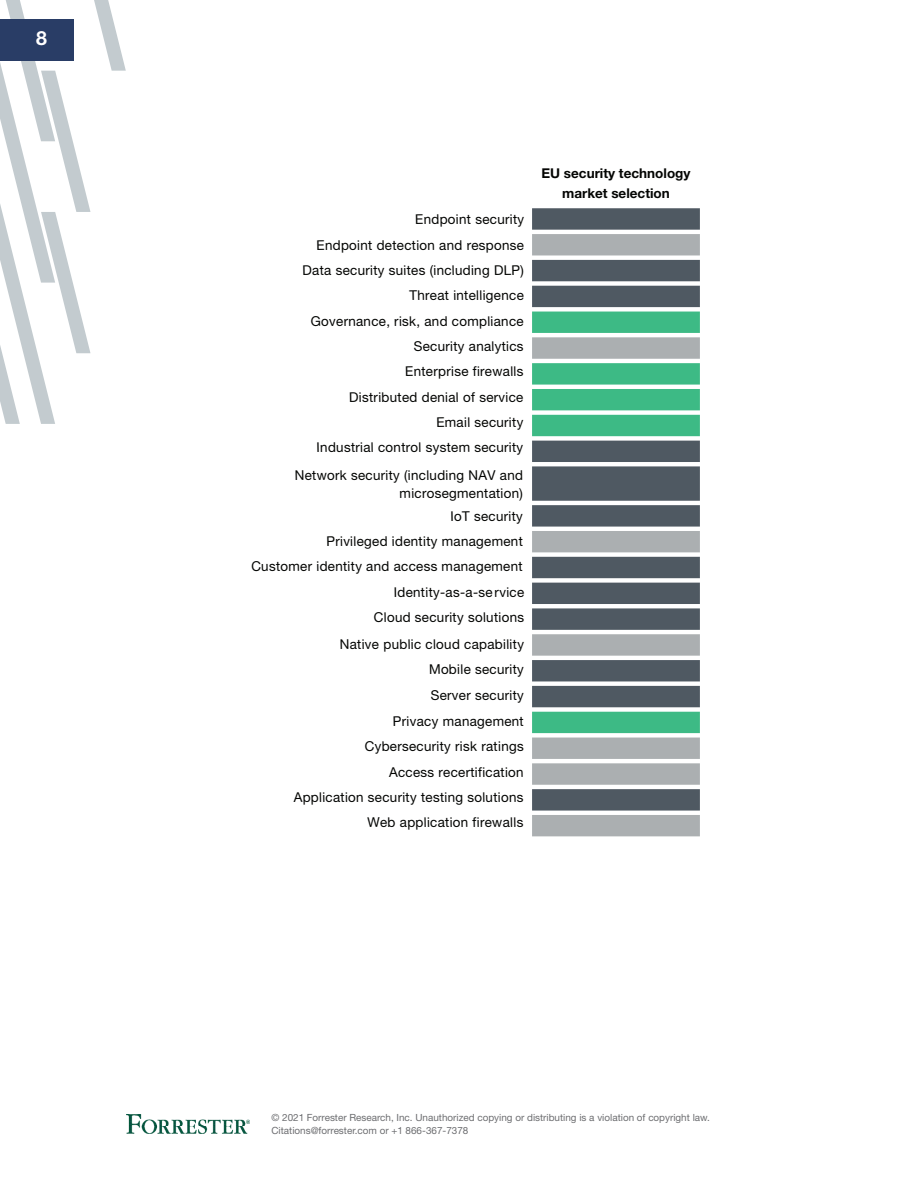
<style>
.page{position:relative;width:918px;height:1188px;background:#fff}
.page>*{position:absolute;margin:0;border:0;box-sizing:border-box;transform-origin:0 0}
.t1{font:700 19.5px "Helvetica Neue LT Std";color:#fff}
.t2{font:13.5px/25.5px "Helvetica Neue LT Std";color:#040503;text-align:right}
.t3{font:700 13.5px/19.8px "Helvetica Neue LT Std";color:#040503;text-align:center}
.t4{font:9.9px/12.8px "Helvetica Neue LT Std";color:#6c6d70}
</style>
<div class="page">
<svg style="left:0;top:0;width:126px;height:424px"></svg>
<div style="left:0;top:19px;width:74px;height:41px;background:#293d66"></div>
<img style="left:126px;top:1114px;width:124px;height:20px">
<svg style="left:532px;top:208px;width:168px;height:629px"></svg>
<h1 class="t1" style="left:36px;top:26px;width:12px">8</h1>
<p class="t2" style="left:301px;top:210px;width:224px;rotate:-1deg">Endpoint security<br>Endpoint detection and response<br>Data security suites (including DLP)<br>Threat intelligence</p>
<p class="t2" style="left:310px;top:310px;width:214px;rotate:-1deg">Governance, risk, and compliance<br>Security analytics<br>Enterprise firewalls<br>Distributed denial of service</p>
<p class="t2" style="left:316px;top:413px;width:209px;line-height:24.2px;rotate:-1deg">Email security<br>Industrial control system security</p>
<p class="t2" style="left:295px;top:467px;width:230px;line-height:18.8px;rotate:-1deg">Network security (including NAV and microsegmentation)</p>
<p class="t2" style="left:250px;top:508px;width:274px;line-height:24.3px;rotate:-1deg">IoT security<br>Privileged identity management<br>Customer identity and access management</p>
<p class="t2" style="left:339px;top:581px;width:187px;line-height:26.1px;rotate:-1deg">Identity-as-a-se rvice<br>Cloud security solutions<br>Native public cloud capability<br>Mobile security<br>Server security</p>
<p class="t2" style="left:364px;top:710px;width:161px;rotate:-1deg">Privacy management<br>Cybersecurity risk ratings<br>Access recertification</p>
<p class="t2" style="left:293px;top:786px;width:231px;line-height:26.1px;rotate:-1deg">Application security testing solutions<br>Web application firewalls</p>
<p class="t3" style="left:541px;top:163px;width:151px">EU security technology market selection</p>
<p class="t4" style="left:272px;top:1111px;width:440px">© 2021 Forrester Research, Inc. Unauthorized copying or distributing is a violation of copyright law.<br>Citations@forrester.com or +1 866-367-7378</p>
</div>
